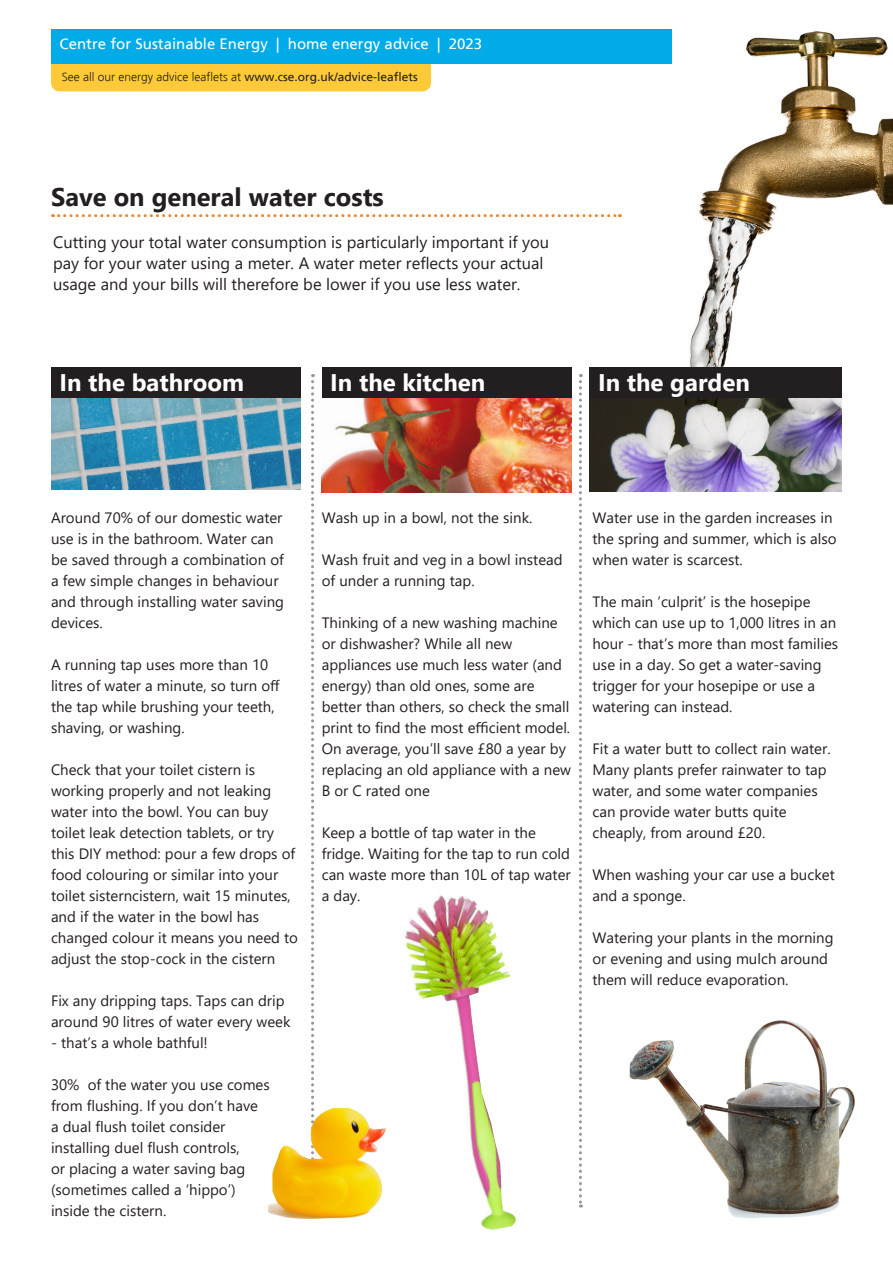
<style>
.page{position:relative;width:893px;height:1263px;background:#fff}
.page>*{position:absolute;margin:0;border:0;box-sizing:border-box;transform-origin:0 0}
.subhead{font:700 25.5px "Segoe UI";color:#231f20}
.t1{font:700 24px "Segoe UI";color:#fff}
.t2{font:16.5px/21px "Segoe UI";color:#231f20}
.t3{font:15px/21px "Segoe UI";color:#231f20}
.t4{font:15px "Frutiger";color:#fff}
.t5{font:300 12px "Frutiger";color:#231f20}
.s1{font-weight:400}
</style>
<div class="page">
<img style="left:630px;top:1020px;width:225px;height:198px">
<img style="left:322px;top:398px;width:249px;height:94px">
<div style="left:51px;top:56px;width:380px;height:35px;background:#ffc938;border-radius:9px"></div>
<div style="left:51px;top:30px;width:621px;height:34px;background:#00abe7"></div>
<img style="left:404px;top:895px;width:112px;height:335px">
<svg style="left:53px;top:214px;width:567px;height:3px"></svg>
<img style="left:51px;top:398px;width:249px;height:92px">
<div style="left:51px;top:368px;width:249px;height:30px;background:#231f20"></div>
<svg style="left:311px;top:374px;width:3px;height:731px"></svg>
<svg style="left:579px;top:374px;width:3px;height:833px"></svg>
<img style="left:621px;top:29px;width:272px;height:339px">
<div style="left:322px;top:368px;width:249px;height:30px;background:#231f20"></div>
<img style="left:590px;top:398px;width:252px;height:93px">
<div style="left:590px;top:368px;width:252px;height:30px;background:#231f20"></div>
<img style="left:268px;top:1108px;width:118px;height:111px">
<p class="t4" style="left:60px;top:35px;width:424px">Centre for Sustainable Energy | home energy advice | 2023</p>
<p class="t5" style="left:62px;top:70px;width:358px">See all our energy advice leaflets at <span class="s1">www.cse.org.uk/advice-leaflets</span></p>
<p class="subhead" style="left:51px;top:173px;width:334px">Save on general water costs</p>
<p class="t2" style="left:53px;top:230px;width:498px">Cutting your total water consumption is particularly important if you pay for your water using a meter. A water meter reflects your actual usage and your bills will therefore be lower if you use less water.</p>
<p class="t1" style="left:60px;top:360px;width:186px">In the bathroom</p>
<p class="t1" style="left:330px;top:360px;width:157px">In the kitchen</p>
<p class="t1" style="left:598px;top:360px;width:153px">In the garden</p>
<p class="t3" style="left:51px;top:506px;width:234px">Around 70% of our domestic water use is in the bathroom. Water can be saved through a combination of a few simple changes in behaviour and through installing water saving devices.</p>
<p class="t3" style="left:51px;top:653px;width:230px">A running tap uses more than 10 litres of water a minute, so turn off the tap while brushing your teeth, shaving, or washing.</p>
<p class="t3" style="left:51px;top:758px;width:248px">Check that your toilet cistern is working properly and not leaking water into the bowl. You can buy toilet leak detection tablets, or try this DIY method: pour a few drops of food colouring or similar into your toilet sisterncistern, wait 15 minutes, and if the water in the bowl has changed colour it means you need to adjust the stop-cock in the cistern</p>
<p class="t3" style="left:51px;top:989px;width:241px">Fix any dripping taps. Taps can drip around 90 litres of water every week</p>
<p class="t3" style="left:51px;top:1031px;width:158px">- that’s a whole bathful!</p>
<p class="t3" style="left:51px;top:1073px;width:220px">30% of the water you use comes from flushing. If you don’t have<br>a dual flush toilet consider installing duel flush controls,<br>or placing a water saving bag (sometimes called a ‘hippo’) inside the cistern.</p>
<p class="t3" style="left:322px;top:506px;width:212px">Wash up in a bowl, not the sink.</p>
<p class="t3" style="left:322px;top:548px;width:242px">Wash fruit and veg in a bowl instead of under a running tap.</p>
<p class="t3" style="left:322px;top:611px;width:251px">Thinking of a new washing machine or dishwasher? While all new appliances use much less water (and energy) than old ones, some are better than others, so check the small print to find the most efficient model.<br>On average, you’ll save £80 a year by replacing an old appliance with a new<br>B or C rated one</p>
<p class="t3" style="left:322px;top:821px;width:250px">Keep a bottle of tap water in the fridge. Waiting for the tap to run cold can waste more than 10L of tap water a day.</p>
<p class="t3" style="left:592px;top:506px;width:246px">Water use in the garden increases in the spring and summer, which is also when water is scarcest.</p>
<p class="t3" style="left:592px;top:590px;width:247px">The main ‘culprit’ is the hosepipe which can use up to 1,000 litres in an hour - that’s more than most families use in a day. So get a water-saving trigger for your hosepipe or use a watering can instead.</p>
<p class="t3" style="left:592px;top:737px;width:240px">Fit a water butt to collect rain water.<br>Many plants prefer rainwater to tap water, and some water companies can provide water butts quite cheaply, from around £20.</p>
<p class="t3" style="left:592px;top:863px;width:244px">When washing your car use a bucket and a sponge.</p>
<p class="t3" style="left:592px;top:926px;width:242px">Watering your plants in the morning or evening and using mulch around them will reduce evaporation.</p>
</div>
